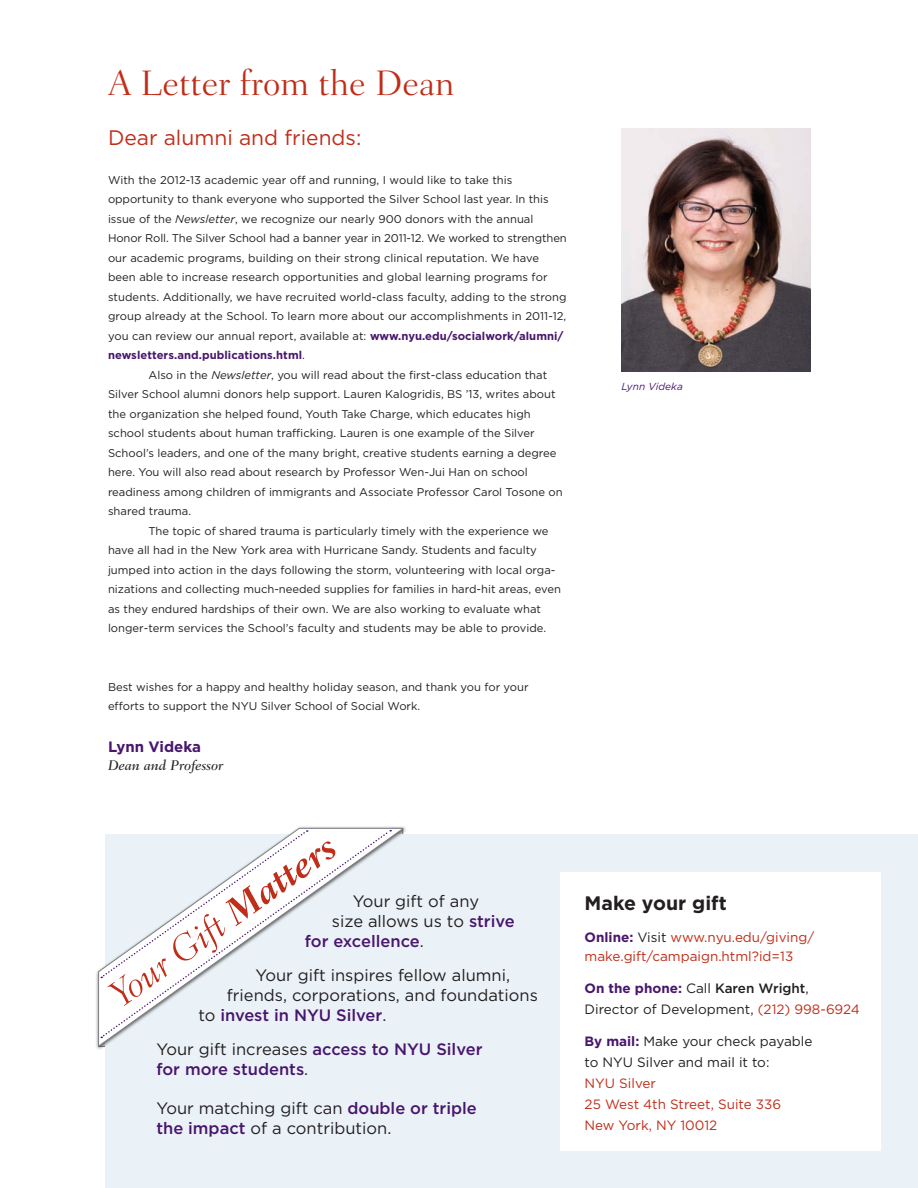
<style>
.page{position:relative;width:918px;height:1188px;background:#fff}
.page>*{position:absolute;margin:0;border:0;box-sizing:border-box;transform-origin:0 0}
.t1{font:italic 300 37.5px "Fairfield LH";color:#c02d19}
.t2{font:300 36px "Fairfield LH";color:#c02d19}
.t3{font:21px "Gotham";color:#c02d19}
.t4{font:700 19.5px "Gotham";color:#231f20}
.t5{font:16.5px/19.8px "Gotham";color:#231f20}
.t6{font:500 16.5px/19.8px "Gotham";color:#48166d}
.t7{font:700 15px "Gotham";color:#48166d}
.t8{font:italic 500 14.25px "Fairfield LH";color:#231f20}
.t9{font:13.5px/21px "Gotham";color:#231f20}
.t10{font:13.5px/21px "Gotham";color:#c02d19}
.t11{font:11.25px/19.5px "Gotham";color:#231f20}
.t12{font:700 11.25px "Gotham";letter-spacing:.005em;color:#48166d}
.t13{font:italic 10.2px "Gotham";letter-spacing:.01em;color:#48166d}
.s1{font-style:italic}
.s2{font-weight:700;color:#48166d}
.s3{font-weight:400;color:#231f20}
.s4{font-weight:700}
.s5{font-weight:500;color:#48166d}
.s6{color:#231f20}
.s7{font-weight:500}
.s8{color:#c02d19}
</style>
<div class="page">
<div style="left:106px;top:835px;width:812px;height:353px;background:#eaf2f7"></div>
<img style="left:621px;top:129px;width:189px;height:243px">
<div style="left:561px;top:873px;width:320px;height:278px;background:#fff"></div>
<div style="left:96px;top:825px;width:311px;height:226px;background:#231f20;opacity:.75"></div>
<svg style="left:98px;top:828px;width:305px;height:220px"></svg>
<svg style="left:102px;top:830px;width:289px;height:208px"></svg>
<svg style="left:101px;top:830px;width:207px;height:148px"></svg>
<h2 class="t2" style="left:108px;top:62px;width:348px">A Letter from the Dean</h2>
<h3 class="t3" style="left:108px;top:126px;width:255px">Dear alumni and friends:</h3>
<p class="t11" style="left:108px;top:170px;width:406px">With the 2012-13 academic year off and running, I would like to take this</p>
<p class="t11" style="left:108px;top:189px;width:442px">opportunity to thank everyone who supported the Silver School last year. In this</p>
<p class="t11" style="left:108px;top:209px;width:427px">issue of the <span class="s1">Newsletter</span>, we recognize our nearly 900 donors with the annual</p>
<p class="t11" style="left:108px;top:228px;width:460px">Honor Roll. The Silver School had a banner year in 2011-12. We worked to strengthen</p>
<p class="t11" style="left:108px;top:248px;width:433px">our academic programs, building on their strong clinical reputation. We have</p>
<p class="t11" style="left:108px;top:267px;width:441px">been able to increase research opportunities and global learning programs for</p>
<p class="t11" style="left:108px;top:287px;width:460px">students. Additionally, we have recruited world-class faculty, adding to the strong</p>
<p class="t11" style="left:108px;top:306px;width:460px">group already at the School. To learn more about our accomplishments in 2011-12,</p>
<p class="t11" style="left:108px;top:326px;width:457px">you can review our annual report, available at: <span class="s2">www.nyu.edu/socialwork/alumni/</span></p>
<p class="t12" style="left:108px;top:349px;width:198px">newsletters.and.publications.html<span class="s3">.</span></p>
<p class="t11" style="left:148px;top:365px;width:400px">Also in the <span class="s1">Newsletter</span>, you will read about the first-class education that</p>
<p class="t11" style="left:108px;top:384px;width:449px">Silver School alumni donors help support. Lauren Kalogridis, BS ’13, writes about</p>
<p class="t11" style="left:108px;top:404px;width:424px">the organization she helped found, Youth Take Charge, which educates high</p>
<p class="t11" style="left:108px;top:423px;width:428px">school students about human trafficking. Lauren is one example of the Silver</p>
<p class="t11" style="left:108px;top:443px;width:450px">School’s leaders, and one of the many bright, creative students earning a degree</p>
<p class="t11" style="left:108px;top:462px;width:421px">here. You will also read about research by Professor Wen-Jui Han on school</p>
<p class="t11" style="left:108px;top:482px;width:456px">readiness among children of immigrants and Associate Professor Carol Tosone on</p>
<p class="t11" style="left:108px;top:501px;width:85px">shared trauma.</p>
<p class="t11" style="left:148px;top:521px;width:402px">The topic of shared trauma is particularly timely with the experience we</p>
<p class="t11" style="left:108px;top:540px;width:430px">have all had in the New York area with Hurricane Sandy. Students and faculty</p>
<p class="t11" style="left:108px;top:560px;width:449px">jumped into action in the days following the storm, volunteering with local orga-</p>
<p class="t11" style="left:108px;top:579px;width:454px">nizations and collecting much-needed supplies for families in hard-hit areas, even</p>
<p class="t11" style="left:108px;top:599px;width:435px">as they endured hardships of their own. We are also working to evaluate what</p>
<p class="t11" style="left:108px;top:618px;width:440px">longer-term services the School’s faculty and students may be able to provide.</p>
<p class="t11" style="left:108px;top:677px;width:422px">Best wishes for a happy and healthy holiday season, and thank you for your efforts to support the NYU Silver School of Social Work.</p>
<h3 class="t7" style="left:108px;top:738px;width:94px">Lynn Videka</h3>
<p class="t8" style="left:108px;top:758px;width:117px">Dean and Professor</p>
<p class="t13" style="left:621px;top:381px;width:63px">Lynn Videka</p>
<h1 class="t1" style="left:102px;top:981px;width:269px;rotate:-36deg">Your Gift <span class="s4">Matters</span></h1>
<h3 class="t5" style="left:353px;top:891px;width:128px">Your gift of any</h3>
<h3 class="t5" style="left:332px;top:911px;width:184px">size allows us to <span class="s5">strive</span></h3>
<h3 class="t6" style="left:305px;top:931px;width:121px">for excellence<span class="s3">.</span></h3>
<h3 class="t5" style="left:255px;top:965px;width:256px">Your gift inspires fellow alumni,</h3>
<h3 class="t5" style="left:227px;top:985px;width:313px">friends, corporations, and foundations</h3>
<h3 class="t6" style="left:198px;top:1004px;width:190px"><span class="s3">to</span> invest in NYU Silver<span class="s3">.</span></h3>
<h3 class="t6" style="left:156px;top:1039px;width:328px"><span class="s3">Your gift increases</span> access to NYU Silver for more students<span class="s3">.</span></h3>
<h3 class="t5" style="left:156px;top:1098px;width:322px">Your matching gift can <span class="s5">double or triple the impact</span> of a contribution.</h3>
<h3 class="t4" style="left:585px;top:891px;width:144px">Make your gift</h3>
<p class="t10" style="left:585px;top:927px;width:231px;line-height:19.5px"><span class="s2">Online:</span> <span class="s6">Visit</span> www.nyu.edu/giving/ make.gift/campaign.html?id=13</p>
<p class="t9" style="left:585px;top:978px;width:277px"><span class="s2">On the phone:</span> Call <span class="s7">Karen Wright</span>,<br>Director of Development, <span class="s8">(212) 998-6924</span></p>
<p class="t9" style="left:585px;top:1031px;width:229px"><span class="s2">By mail:</span> Make your check payable to NYU Silver and mail it to:</p>
<p class="t10" style="left:585px;top:1073px;width:198px">NYU Silver<br>25 West 4th Street, Suite 336<br>New York, NY 10012</p>
</div>
